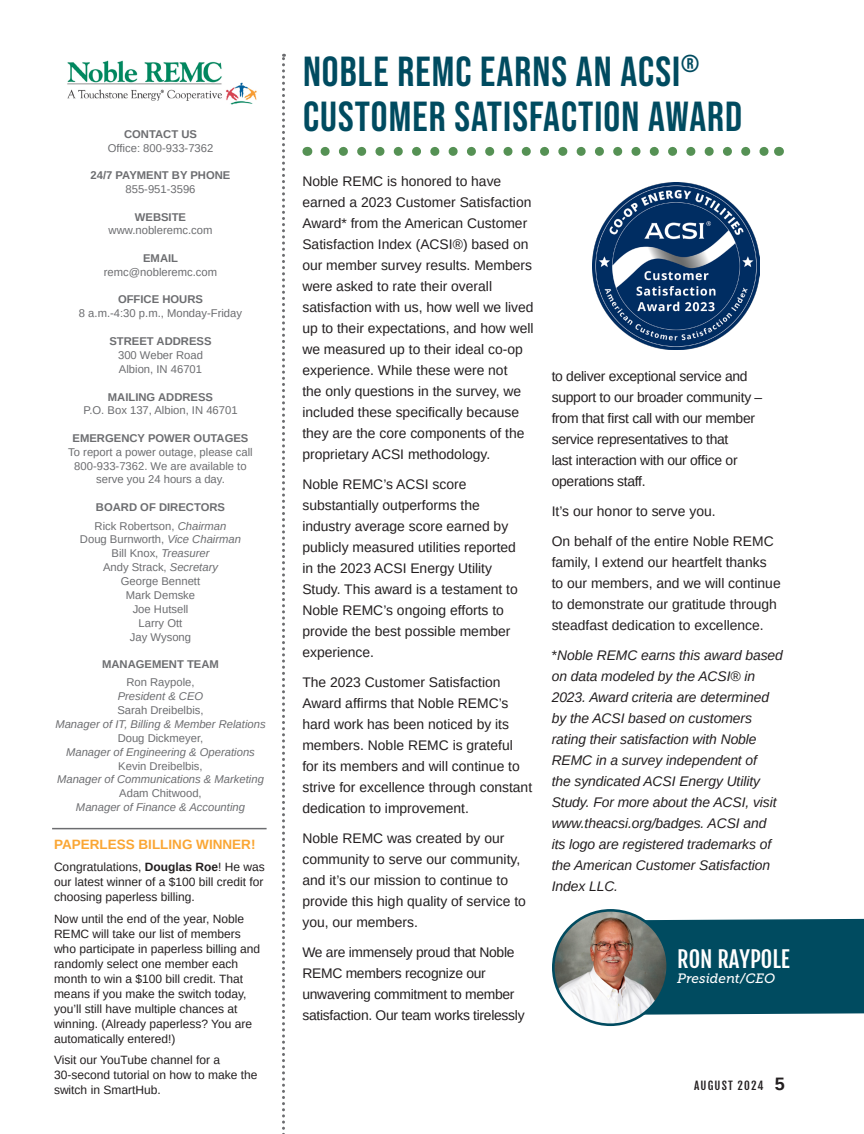
<style>
.page{position:relative;width:864px;height:1134px;background:#fff}
.page>*{position:absolute;margin:0;border:0;box-sizing:border-box;transform-origin:0 0}
.Headline_Museo{font:42px/45px "Bebas Neue";letter-spacing:.025em;color:#004b60}
.t1{font:22.5px "Fjalla One";color:#fff}
.Body_Copy_Arimo_Single-Page{font:13.8px/21px "Arimo";color:#231f20}
.Body_Copy_Arimo_Single-Page-2{font:italic 13.8px/21px "Arimo";letter-spacing:-.005em;color:#231f20}
.Body_Copy_Arimo_Single-Page-3{font:13.8px/21px "Arimo";letter-spacing:-.02em;color:#231f20}
.Body_Copy_Arimo_Single-Page-4{font:700 13.5px "Arimo";color:#faa633}
.t2{font:italic 13.5px "Museo Slab 500";color:#fff}
.Body_Copy_Arimo_Single-Page-5{font:12px/15px "Arimo";color:#231f20}
.t3{font:11.25px/13.8px "Arimo";color:#6c6d70;text-align:center}
.t4{font:italic 11.25px "Arimo";color:#6c6d70}
.t5{font:700 11.25px "Arimo";color:#6c6d70}
.t6{font:11.25px "Fjalla One";letter-spacing:.1em;color:#231f20}
.s1{font-style:italic}
.s2{font-weight:700}
.s3{font-style:normal}
.s4{font-family:"Arimo";font-weight:700;font-size:18px}
</style>
<div class="page">
<svg style="left:325px;top:147px;width:444px;height:9px"></svg>
<svg style="left:282px;top:54px;width:3px;height:1080px"></svg>
<img style="left:67px;top:60px;width:190px;height:45px">
<hr style="left:52px;top:828px;width:215px;height:1px;background:#6c6d70">
<div style="left:643px;top:919px;width:221px;height:96px;background:#004b60"></div>
<img style="left:553px;top:910px;width:115px;height:115px;border-radius:57px">
<div style="left:552px;top:909px;width:117px;height:117px;border:3px solid #004b60;border-radius:50%"></div>
<img style="left:592px;top:183px;width:167px;height:167px">
<p class="t5" style="left:124px;top:126px;width:74px">CONTACT US</p>
<p class="t3" style="left:108px;top:141px;width:107px">Office: 800-933-7362</p>
<p class="t5" style="left:91px;top:168px;width:141px">24/7 PAYMENT BY PHONE</p>
<p class="t3" style="left:125px;top:183px;width:72px">855-951-3596</p>
<p class="t5" style="left:135px;top:209px;width:53px">WEBSITE</p>
<p class="t3" style="left:109px;top:224px;width:105px">www.nobleremc.com</p>
<p class="t5" style="left:143px;top:250px;width:36px">EMAIL</p>
<p class="t3" style="left:104px;top:265px;width:115px">remc@nobleremc.com</p>
<p class="t5" style="left:118px;top:292px;width:87px">OFFICE HOURS</p>
<p class="t3" style="left:79px;top:307px;width:165px">8 a.m.-4:30 p.m., Monday-Friday</p>
<p class="t5" style="left:109px;top:333px;width:104px">STREET ADDRESS</p>
<p class="t3" style="left:118px;top:348px;width:86px">300 Weber Road</p>
<p class="t3" style="left:119px;top:362px;width:85px">Albion, IN 46701</p>
<p class="t5" style="left:108px;top:389px;width:107px">MAILING ADDRESS</p>
<p class="t3" style="left:83px;top:404px;width:156px">P.O. Box 137, Albion, IN 46701</p>
<p class="t5" style="left:73px;top:430px;width:177px">EMERGENCY POWER OUTAGES</p>
<p class="t3" style="left:68px;top:445px;width:186px">To report a power outage, please call</p>
<p class="t3" style="left:74px;top:459px;width:174px">800-933-7362. We are available to serve you 24 hours a day.</p>
<p class="t5" style="left:96px;top:500px;width:131px">BOARD OF DIRECTORS</p>
<p class="t3" style="left:95px;top:519px;width:133px">Rick Robertson, <span class="s1">Chairman</span></p>
<p class="t3" style="left:80px;top:533px;width:163px">Doug Burnworth, <span class="s1">Vice Chairman</span></p>
<p class="t3" style="left:112px;top:547px;width:99px">Bill Knox, <span class="s1">Treasurer</span></p>
<p class="t3" style="left:103px;top:561px;width:117px">Andy Strack, <span class="s1">Secretary</span></p>
<p class="t3" style="left:121px;top:574px;width:81px">George Bennett</p>
<p class="t3" style="left:126px;top:588px;width:71px">Mark Demske</p>
<p class="t3" style="left:133px;top:602px;width:57px">Joe Hutsell</p>
<p class="t3" style="left:139px;top:616px;width:45px">Larry Ott</p>
<p class="t3" style="left:130px;top:630px;width:63px">Jay Wysong</p>
<p class="t5" style="left:102px;top:656px;width:118px">MANAGEMENT TEAM</p>
<p class="t3" style="left:126px;top:676px;width:70px">Ron Raypole,</p>
<p class="t4" style="left:118px;top:689px;width:87px">President &amp; CEO</p>
<p class="t3" style="left:117px;top:703px;width:88px">Sarah Dreibelbis,</p>
<p class="t4" style="left:55px;top:717px;width:212px">Manager of IT, Billing &amp; Member Relations</p>
<p class="t3" style="left:118px;top:731px;width:87px">Doug Dickmeyer,</p>
<p class="t4" style="left:66px;top:744px;width:190px">Manager of Engineering &amp; Operations</p>
<p class="t3" style="left:118px;top:759px;width:86px">Kevin Dreibelbis,</p>
<p class="t4" style="left:57px;top:772px;width:208px">Manager of Communications &amp; Marketing</p>
<p class="t3" style="left:119px;top:787px;width:84px">Adam Chitwood,</p>
<p class="t4" style="left:76px;top:800px;width:171px">Manager of Finance &amp; Accounting</p>
<p class="Body_Copy_Arimo_Single-Page-4" style="left:54px;top:835px;width:203px">PAPERLESS BILLING WINNER!</p>
<p class="Body_Copy_Arimo_Single-Page-5" style="left:54px;top:859px;width:212px;text-align:justify">Congratulations, <span class="s2">Douglas Roe</span>! He was our latest winner of a $100 bill credit for choosing paperless billing.</p>
<p class="Body_Copy_Arimo_Single-Page-5" style="left:54px;top:911px;width:208px">Now until the end of the year, Noble REMC will take our list of members who participate in paperless billing and randomly select one member each month to win a $100 bill credit. That means if you make the switch today, you’ll still have multiple chances at winning. (Already paperless? You are automatically entered!)</p>
<p class="Body_Copy_Arimo_Single-Page-5" style="left:54px;top:1053px;width:205px">Visit our YouTube channel for a<br>30-second tutorial on how to make the switch in SmartHub.</p>
<p class="Headline_Museo" style="left:303px;top:48px;width:441px">NOBLE REMC EARNS AN ACSI<sup>®<br></sup>CUSTOMER SATISFACTION AWARD</p>
<p class="Body_Copy_Arimo_Single-Page" style="left:302px;top:170px;width:233px">Noble REMC is honored to have earned a 2023 Customer Satisfaction Award* from the American Customer Satisfaction Index (ACSI®) based on our member survey results. Members were asked to rate their overall satisfaction with us, how well we lived up to their expectations, and how well we measured up to their ideal co-op experience. While these were not<br>the only questions in the survey, we included these specifically because they are the core components of the proprietary ACSI methodology.</p>
<p class="Body_Copy_Arimo_Single-Page" style="left:302px;top:473px;width:217px">Noble REMC’s ACSI score substantially outperforms the industry average score earned by publicly measured utilities reported in the 2023 ACSI Energy Utility<br>Study. This award is a testament to<br>Noble REMC’s ongoing efforts to provide the best possible member experience.</p>
<p class="Body_Copy_Arimo_Single-Page" style="left:302px;top:671px;width:231px">The 2023 Customer Satisfaction Award affirms that Noble REMC’s hard work has been noticed by its members. Noble REMC is grateful for its members and will continue to strive for excellence through constant dedication to improvement.</p>
<p class="Body_Copy_Arimo_Single-Page" style="left:302px;top:827px;width:225px">Noble REMC was created by our community to serve our community, and it’s our mission to continue to provide this high quality of service to you, our members.</p>
<p class="Body_Copy_Arimo_Single-Page-3" style="left:302px;top:941px;width:224px">We are immensely proud that Noble REMC members recognize our unwavering commitment to member satisfaction. Our team works tirelessly</p>
<p class="Body_Copy_Arimo_Single-Page-3" style="left:552px;top:365px;width:212px">to deliver exceptional service and support to our broader community – from that first call with our member service representatives to that<br>last interaction with our office or operations staff.</p>
<p class="Body_Copy_Arimo_Single-Page" style="left:552px;top:500px;width:166px">It’s our honor to serve you.</p>
<p class="Body_Copy_Arimo_Single-Page" style="left:552px;top:530px;width:231px">On behalf of the entire Noble REMC family, I extend our heartfelt thanks to our members, and we will continue to demonstrate our gratitude through steadfast dedication to excellence.</p>
<p class="Body_Copy_Arimo_Single-Page-2" style="left:552px;top:644px;width:233px"><span class="s3">*</span>Noble REMC earns this award based on data modeled by the ACSI® in<br>2023. Award criteria are determined by the ACSI based on customers rating their satisfaction with Noble<br>REMC in a survey independent of<br>the syndicated ACSI Energy Utility<br>Study. For more about the ACSI, visit www.theacsi.org/badges. ACSI and its logo are registered trademarks of the American Customer Satisfaction<br>Index LLC.</p>
<p class="t1" style="left:677px;top:945px;width:114px">RON RAYPOLE</p>
<p class="t2" style="left:677px;top:971px;width:100px">President/CEO</p>
<p class="t6" style="left:694px;top:1079px;width:92px">AUGUST 2024 <span class="s4">5</span></p>
</div>
